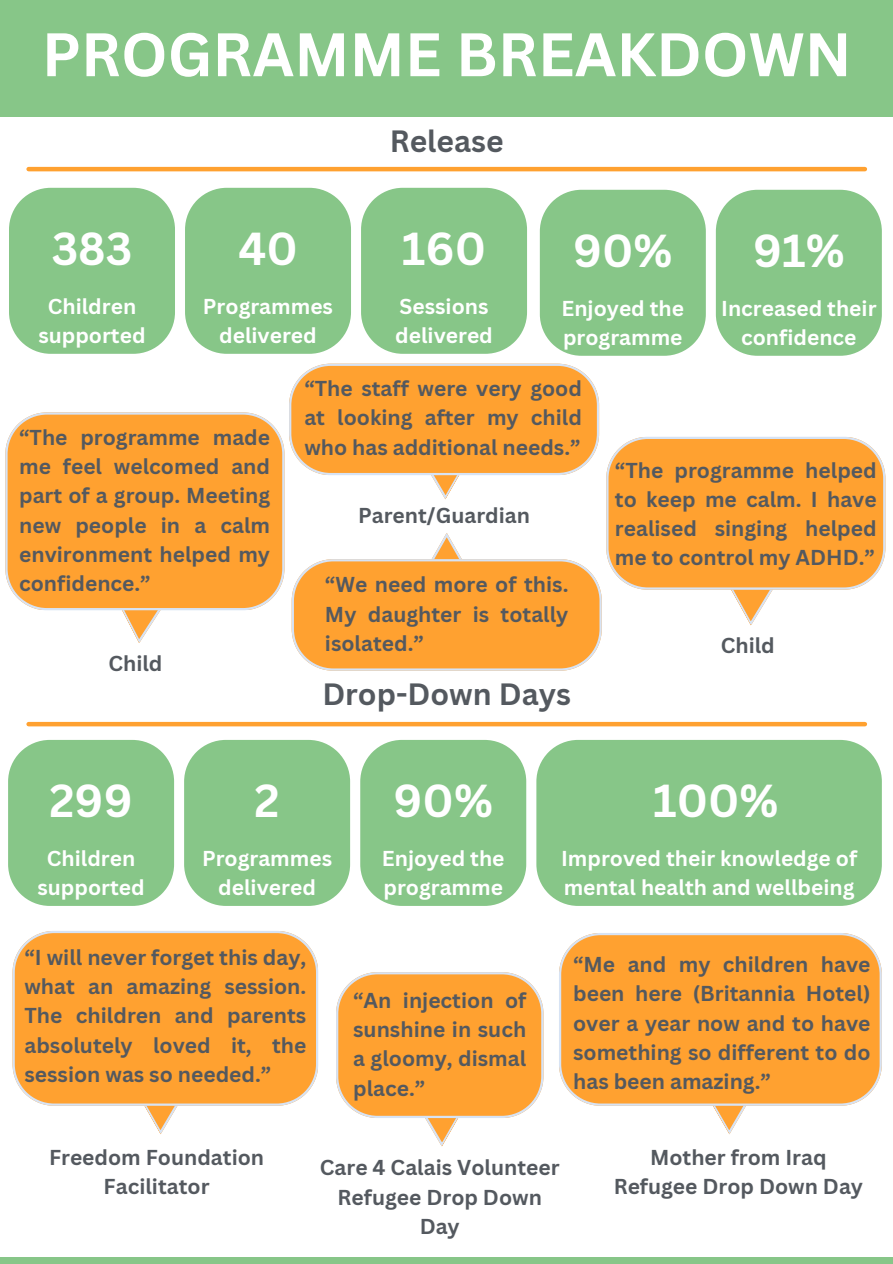
<style>
.page{position:relative;width:893px;height:1264px;background:#fff}
.page>*{position:absolute;margin:0;border:0;box-sizing:border-box;transform-origin:0 0}
.t1{font:700 60px "Canva Sans";color:#fff}
.t2{font:700 45px "Canva Sans";color:#fff}
.t3{font:700 30px "Canva Sans";color:#54595f}
.t4{font:700 21px/29.2px "Canva Sans";color:#54595f;text-align:justify}
.t5{font:700 21px/29.2px "Canva Sans";color:#fff;text-align:center}
</style>
<div class="page">
<hr style="left:29px;top:167px;width:835px;height:4px;background:#ffa130">
<div style="left:0;top:1257px;width:892px;height:6px;background:#87c688"></div>
<hr style="left:29px;top:722px;width:835px;height:4px;background:#ffa130">
<div style="left:0;top:0;width:892px;height:116px;background:#87c688"></div>
<div style="left:9px;top:188px;width:166px;height:166px;background:#87c688"></div>
<div style="left:185px;top:188px;width:166px;height:166px;background:#87c688"></div>
<div style="left:361px;top:188px;width:166px;height:166px;background:#87c688"></div>
<svg style="left:118px;top:610px;width:45px;height:33px"></svg>
<div style="left:5px;top:412px;width:279px;height:198px;background:#ffa130"></div>
<div style="left:540px;top:190px;width:165px;height:166px;background:#87c688"></div>
<div style="left:715px;top:190px;width:166px;height:166px;background:#87c688"></div>
<div style="left:8px;top:740px;width:166px;height:165px;background:#87c688"></div>
<div style="left:184px;top:740px;width:166px;height:165px;background:#87c688"></div>
<div style="left:536px;top:740px;width:345px;height:165px;background:#87c688"></div>
<svg style="left:707px;top:1105px;width:44px;height:29px"></svg>
<div style="left:559px;top:933px;width:322px;height:172px;background:#ffa130"></div>
<svg style="left:138px;top:1105px;width:45px;height:29px"></svg>
<div style="left:13px;top:931px;width:305px;height:174px;background:#ffa130"></div>
<svg style="left:336px;top:972px;width:207px;height:174px"></svg>
<div style="left:360px;top:740px;width:166px;height:165px;background:#87c688"></div>
<svg style="left:289px;top:363px;width:596px;height:307px"></svg>
<p class="t1" style="left:42px;top:12px;width:811px">PROGRAMME BREAKDOWN</p>
<p class="t3" style="left:389px;top:120px;width:115px">Release</p>
<p class="t2" style="left:52px;top:217px;width:82px">383</p>
<p class="t2" style="left:238px;top:217px;width:61px">40</p>
<p class="t2" style="left:402px;top:217px;width:86px">160</p>
<p class="t5" style="left:38px;top:291px;width:109px">Children supported</p>
<p class="t5" style="left:203px;top:291px;width:132px">Programmes delivered</p>
<p class="t5" style="left:395px;top:291px;width:99px;text-align:left">Sessions delivered</p>
<p class="t2" style="left:573px;top:219px;width:101px">90%</p>
<p class="t2" style="left:753px;top:219px;width:93px">91%</p>
<p class="t5" style="left:561px;top:293px;width:124px;text-align:left">Enjoyed the programme</p>
<p class="t5" style="left:721px;top:293px;width:157px">Increased their confidence</p>
<p class="t4" style="left:19px;top:422px;width:252px">“The programme made me feel welcomed and part of a group. Meeting new people in a calm environment helped my confidence.”</p>
<p class="t4" style="left:108px;top:648px;width:56px">Child</p>
<p class="t4" style="left:304px;top:373px;width:279px">“The staff were very good at looking after my child who has additional needs.”</p>
<p class="t4" style="left:358px;top:500px;width:173px">Parent/Guardian</p>
<p class="t4" style="left:325px;top:569px;width:245px">“We need more of this.<br>My daughter is totally isolated.”</p>
<p class="t3" style="left:322px;top:673px;width:250px">Drop-Down Days</p>
<p class="t4" style="left:615px;top:454px;width:263px">“The programme helped to keep me calm. I have realised singing helped me to control my ADHD.”</p>
<p class="t4" style="left:720px;top:630px;width:56px">Child</p>
<p class="t2" style="left:85px;top:762px;width:50px">21</p>
<p class="t2" style="left:50px;top:769px;width:85px">299</p>
<p class="t2" style="left:254px;top:769px;width:27px">2</p>
<p class="t2" style="left:653px;top:769px;width:127px">100%</p>
<p class="t2" style="left:393px;top:769px;width:101px">90%</p>
<p class="t5" style="left:37px;top:843px;width:109px">Children supported</p>
<p class="t5" style="left:202px;top:843px;width:132px">Programmes delivered</p>
<p class="t5" style="left:561px;top:843px;width:297px;text-align:left">Improved their knowledge of mental health and wellbeing</p>
<p class="t5" style="left:382px;top:843px;width:124px;text-align:left">Enjoyed the programme</p>
<p class="t4" style="left:24px;top:942px;width:283px">“I will never forget this day, what an amazing session.<br>The children and parents absolutely loved it, the session was so needed.”</p>
<p class="t4" style="left:353px;top:985px;width:174px">“An injection of sunshine in such a gloomy, dismal place.”</p>
<p class="t4" style="left:573px;top:949px;width:299px">“Me and my children have been here (Britannia Hotel) over a year now and to have something so different to do has been amazing.”</p>
<p class="t4" style="left:49px;top:1141px;width:217px;text-align:center">Freedom Foundation<br>Facilitator</p>
<p class="t4" style="left:320px;top:1152px;width:241px;text-align:center">Care 4 Calais Volunteer<br>Refugee Drop Down<br>Day</p>
<p class="t4" style="left:650px;top:1141px;width:178px">Mother from Iraq</p>
<p class="t4" style="left:613px;top:1171px;width:251px">Refugee Drop Down Day</p>
</div>
